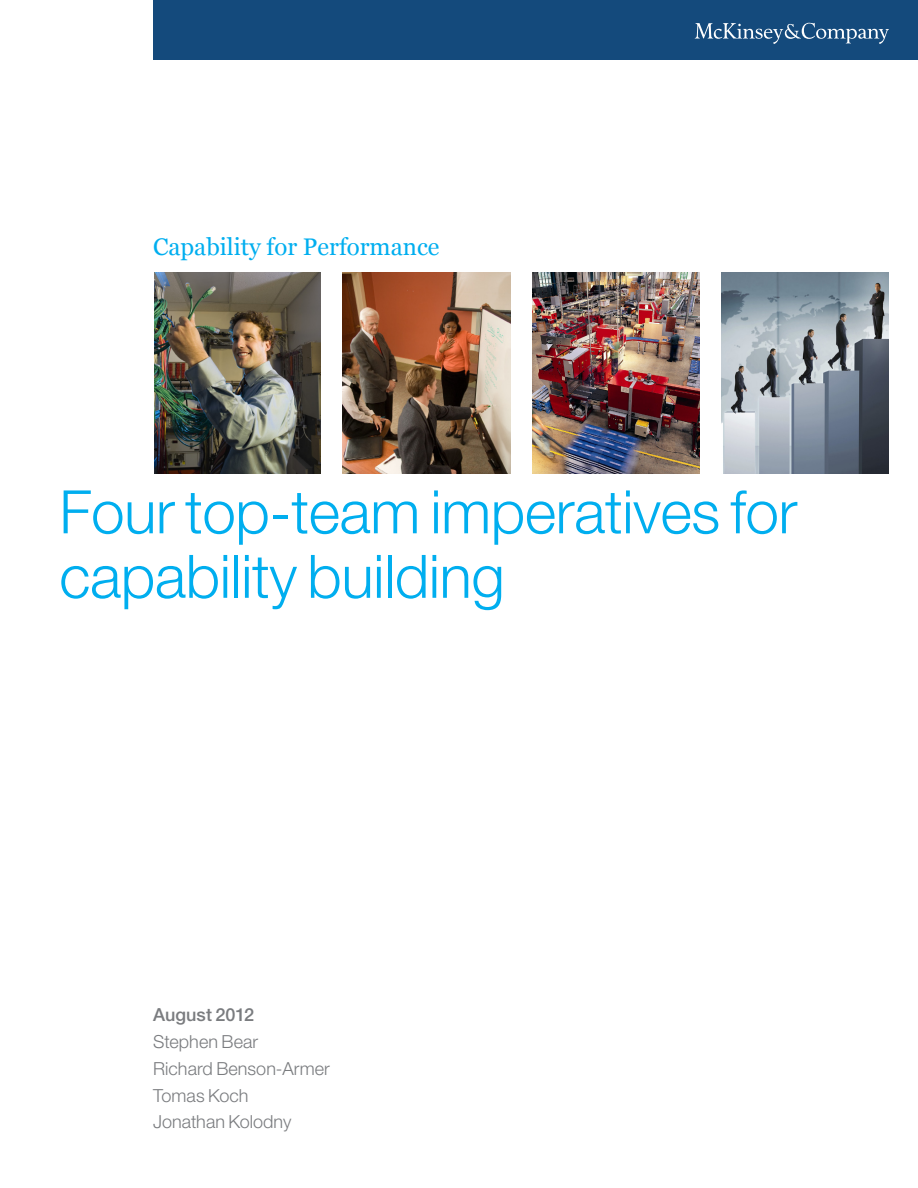
<style>
.page{position:relative;width:918px;height:1188px;background:#fff}
.page>*{position:absolute;margin:0;border:0;box-sizing:border-box;transform-origin:0 0}
.article_title{font:300 60px/64.5px "Helvetica Neue LT Std";letter-spacing:-.005em;color:#00aeef}
.Cover_Publication_ti{font:24px "Georgia";color:#00aeef}
.authors_on_cover_pag{font:300 18px "Helvetica Neue LT Std";letter-spacing:.005em;color:#7a7c7f}
.month_and_year{font:500 18px "Helvetica Neue LT Std";letter-spacing:.005em;color:#7a7c7f}
</style>
<div class="page">
<img style="left:154px;top:272px;width:166px;height:202px">
<img style="left:343px;top:272px;width:167px;height:202px">
<img style="left:532px;top:272px;width:167px;height:202px">
<img style="left:721px;top:272px;width:168px;height:202px">
<div style="left:153px;top:0;width:765px;height:60px;background:#144a7c"></div>
<svg style="left:695px;top:23px;width:194px;height:21px"></svg>
<p class="Cover_Publication_ti" style="left:153px;top:233px;width:288px">Capability for Performance</p>
<p class="article_title" style="left:59px;top:478px;width:740px">Four top-team imperatives for capability building</p>
<p class="month_and_year" style="left:153px;top:1004px;width:103px">August 2012</p>
<p class="authors_on_cover_pag" style="left:153px;top:1031px;width:107px">Stephen Bear</p>
<p class="authors_on_cover_pag" style="left:153px;top:1058px;width:178px">Richard Benson-Armer</p>
<p class="authors_on_cover_pag" style="left:153px;top:1084px;width:97px">Tomas Koch</p>
<p class="authors_on_cover_pag" style="left:153px;top:1111px;width:140px">Jonathan Kolodny</p>
</div>
